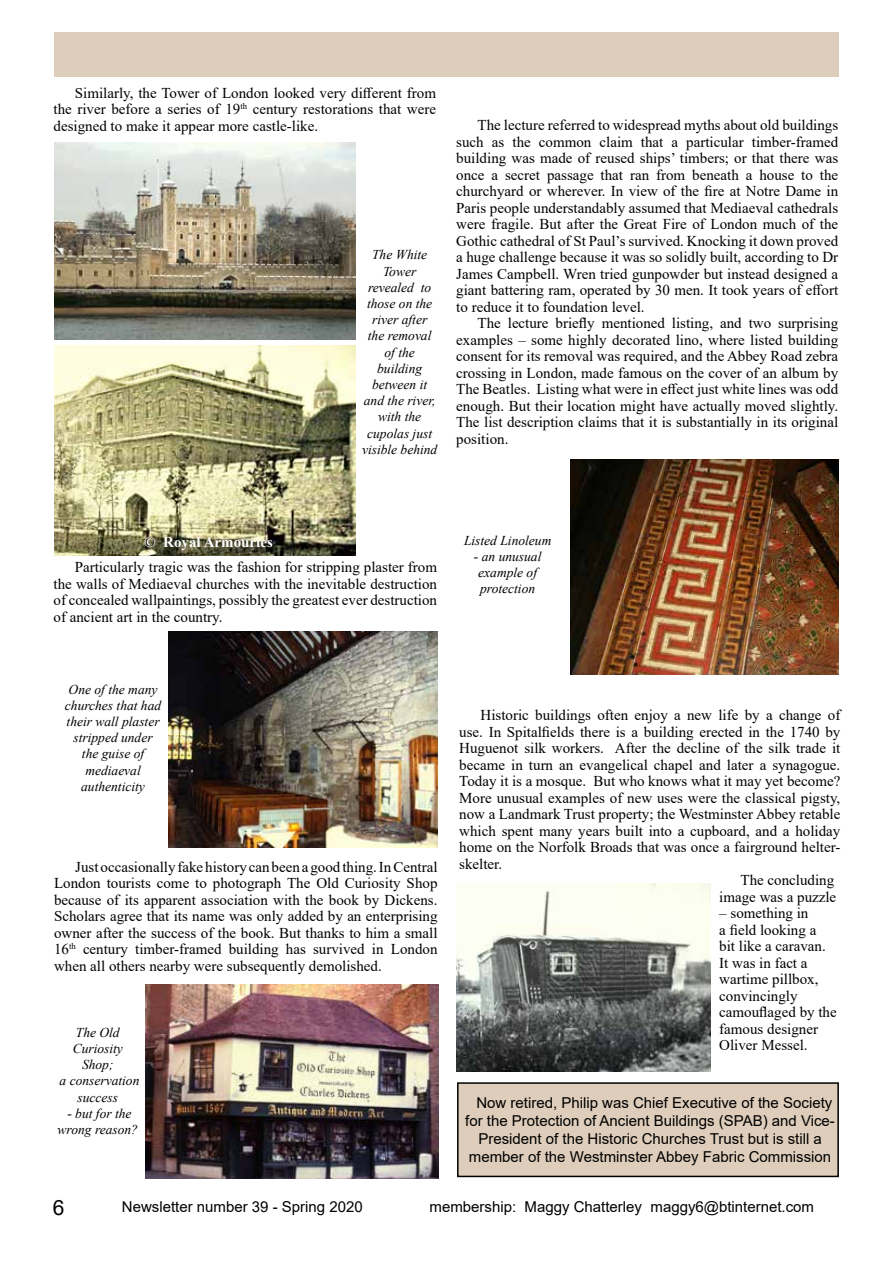
<style>
.page{position:relative;width:893px;height:1263px;background:#fff}
.page>*{position:absolute;margin:0;border:0;box-sizing:border-box;transform-origin:0 0}
.t1{font:21px "Arial";color:#000}
.t2{font:15px/16.5px "Times New Roman";color:#000;text-align:justify}
.t3{font:15px/18px "Arial";color:#000;text-align:center}
.t4{font:700 15px "Times New Roman";color:#fff}
.t5{font:italic 13.5px/16.2px "Times New Roman";color:#000;text-align:center}
</style>
<div class="page">
<div style="left:54px;top:32px;width:784px;height:45px;background:#ddcdbb"></div>
<img style="left:456px;top:883px;width:255px;height:188px">
<img style="left:54px;top:142px;width:302px;height:198px">
<img style="left:54px;top:346px;width:302px;height:209px">
<img style="left:146px;top:985px;width:293px;height:193px">
<img style="left:169px;top:631px;width:268px;height:216px">
<img style="left:570px;top:459px;width:269px;height:216px">
<div style="left:458px;top:1083px;width:380px;height:93px;background:#ddcdba"></div>
<div style="left:457px;top:1082px;width:382px;height:95px;border:2px solid #000"></div>
<p class="t2" style="left:54px;top:84px;width:384px;text-indent:21px">Similarly, the Tower of London looked very different from the river before a series of 19<sup>th</sup> century restorations that were designed to make it appear more castle-like.</p>
<p class="t5" style="left:362px;top:246px;width:77px">The White<br>Tower revealed to those on the river after<br>the removal of the building between it and the river, with the cupolas just visible behind</p>
<p class="t2" style="left:456px;top:116px;width:383px;text-indent:21px">The lecture referred to widespread myths about old buildings such as the common claim that a particular timber-framed building was made of reused ships’ timbers; or that there was once a secret passage that ran from beneath a house to the churchyard or wherever. In view of the fire at Notre Dame in Paris people understandably assumed that Mediaeval cathedrals were fragile. But after the Great Fire of London much of the Gothic cathedral of St Paul’s survived. Knocking it down proved a huge challenge because it was so solidly built, according to Dr James Campbell. Wren tried gunpowder but instead designed a giant battering ram, operated by 30 men. It took years of effort to reduce it to foundation level.</p>
<p class="t2" style="left:456px;top:314px;width:383px;text-indent:21px">The lecture briefly mentioned listing, and two surprising examples – some highly decorated lino, where listed building consent for its removal was required, and the Abbey Road zebra crossing in London, made famous on the cover of an album by The Beatles. Listing what were in effect just white lines was odd enough. But their location might have actually moved slightly.<br>The list description claims that it is substantially in its original position.</p>
<p class="t4" style="left:145px;top:531px;width:130px">© Royal Armouries</p>
<p class="t2" style="left:54px;top:558px;width:385px;text-indent:21px">Particularly tragic was the fashion for stripping plaster from the walls of Mediaeval churches with the inevitable destruction of concealed wallpaintings, possibly the greatest ever destruction of ancient art in the country.</p>
<p class="t5" style="left:464px;top:532px;width:89px">Listed Linoleum</p>
<p class="t5" style="left:474px;top:548px;width:69px">- an unusual example of protection</p>
<p class="t5" style="left:65px;top:680px;width:98px">One of the many churches that had their wall plaster stripped under the guise of mediaeval authenticity</p>
<p class="t2" style="left:54px;top:858px;width:385px;text-indent:21px">Just occasionally fake history can been a good thing. In Central London tourists come to photograph The Old Curiosity Shop because of its apparent association with the book by Dickens.<br>Scholars agree that its name was only added by an enterprising owner after the success of the book. But thanks to him a small 16<sup>th</sup> century timber-framed building has survived in London when all others nearby were subsequently demolished.</p>
<p class="t5" style="left:60px;top:1024px;width:81px">The Old<br>Curiosity<br>Shop;<br>a conservation success</p>
<p class="t5" style="left:58px;top:1105px;width:82px">- but for the wrong reason?</p>
<p class="t2" style="left:481px;top:706px;width:361px">Historic buildings often enjoy a new life by a change of</p>
<p class="t2" style="left:459px;top:723px;width:383px">use. In Spitalfields there is a building erected in the 1740 by</p>
<p class="t2" style="left:459px;top:739px;width:383px">Huguenot silk workers. After the decline of the silk trade it</p>
<p class="t2" style="left:459px;top:756px;width:383px">became in turn an evangelical chapel and later a synagogue.</p>
<p class="t2" style="left:459px;top:772px;width:383px">Today it is a mosque. But who knows what it may yet become?</p>
<p class="t2" style="left:459px;top:789px;width:383px">More unusual examples of new uses were the classical pigsty,</p>
<p class="t2" style="left:459px;top:805px;width:383px">now a Landmark Trust property; the Westminster Abbey retable</p>
<p class="t2" style="left:459px;top:822px;width:383px">which spent many years built into a cupboard, and a holiday</p>
<p class="t2" style="left:459px;top:838px;width:383px">home on the Norfolk Broads that was once a fairground helter-</p>
<p class="t2" style="left:459px;top:855px;width:44px">skelter.</p>
<p class="t2" style="left:740px;top:871px;width:95px">The concluding</p>
<p class="t2" style="left:719px;top:888px;width:119px">image was a puzzle</p>
<p class="t2" style="left:719px;top:904px;width:119px;text-align:left">– something in<br>a field looking a<br>bit like a caravan.<br>It was in fact a wartime pillbox, convincingly camouflaged by the famous designer<br>Oliver Messel.</p>
<p class="t3" style="left:465px;top:1094px;width:371px">Now retired, Philip was Chief Executive of the Society for the Protection of Ancient Buildings (SPAB) and Vice-President of the Historic Churches Trust but is still a member of the Westminster Abbey Fabric Commission</p>
<h1 class="t1" style="left:53px;top:1193px;width:13px">6</h1>
<p class="t3" style="left:122px;top:1198px;width:242px">Newsletter number 39 - Spring 2020</p>
<p class="t3" style="left:430px;top:1198px;width:386px">membership: Maggy Chatterley maggy6@btinternet.com</p>
</div>
